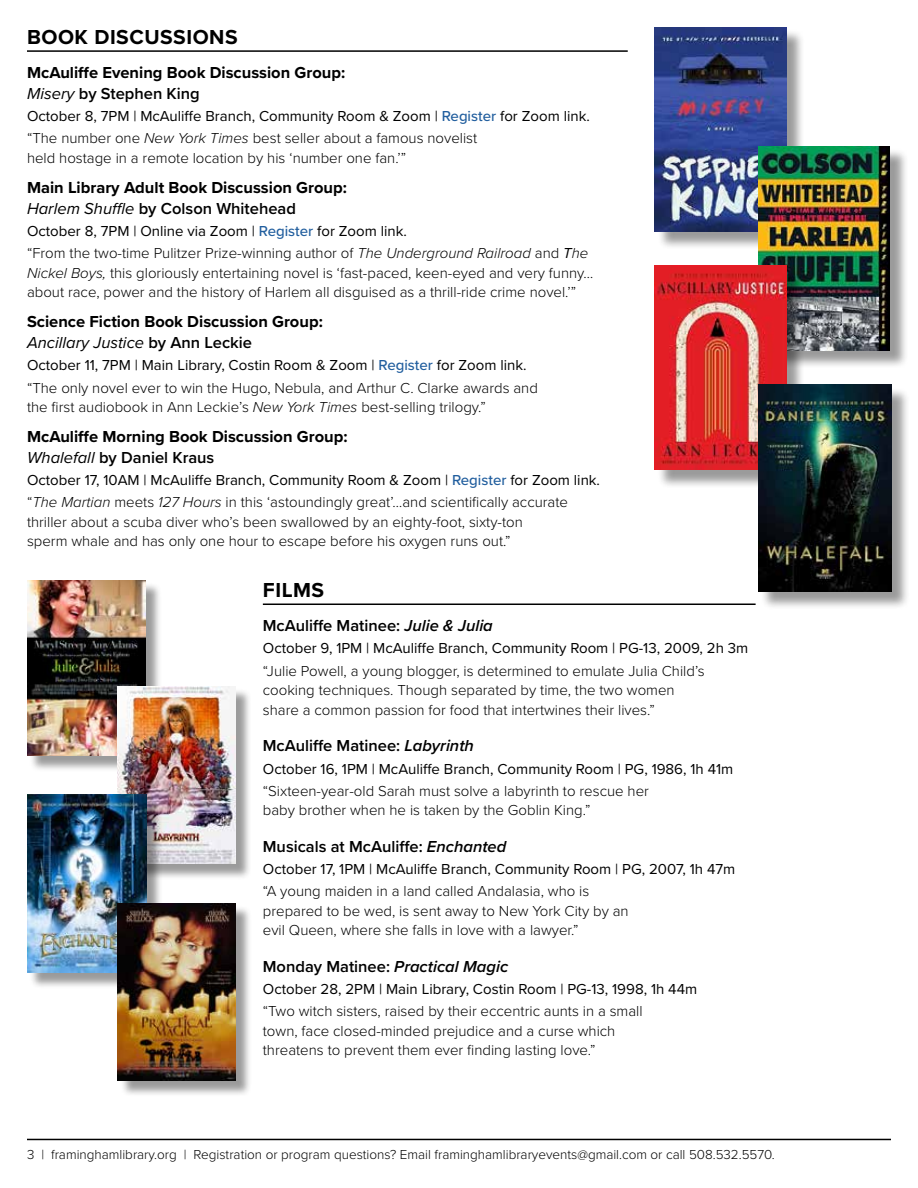
<style>
.page{position:relative;width:918px;height:1188px;background:#fff}
.page>*{position:absolute;margin:0;border:0;box-sizing:border-box;transform-origin:0 0}
.t1{font:700 21px "Proxima Nova";letter-spacing:.025em;color:#000}
.t2{font:700 16.5px/21px "Proxima Nova";color:#000}
.t3{font:600 16.5px "Proxima Nova";color:#000}
.t4{font:300 15px/19.5px "Proxima Nova";color:#000}
.t5{font:15px/22.2px "Proxima Nova";color:#000}
.t6{font:300 13.5px "Proxima Nova";color:#000}
.s1{font-weight:400;font-style:italic}
.s2{font-weight:600}
.s3{font-weight:500;color:#215e9e}
.s4{font-weight:300}
.s5{font-weight:300;font-style:italic}
.s6{font-weight:400}
.s7{font-style:italic}
</style>
<div class="page">
<div style="left:657px;top:29px;width:148px;height:221px;background:#000;opacity:.4"></div>
<img style="left:655px;top:27px;width:131px;height:204px">
<div style="left:760px;top:149px;width:148px;height:220px;background:#000;opacity:.4"></div>
<img style="left:758px;top:146px;width:132px;height:204px">
<div style="left:657px;top:268px;width:148px;height:220px;background:#000;opacity:.4"></div>
<img style="left:655px;top:266px;width:131px;height:204px">
<div style="left:760px;top:387px;width:150px;height:223px;background:#000;opacity:.4"></div>
<img style="left:758px;top:385px;width:133px;height:206px">
<div style="left:29px;top:582px;width:133px;height:190px;background:#000;opacity:.4"></div>
<img style="left:27px;top:580px;width:118px;height:175px">
<div style="left:120px;top:689px;width:132px;height:191px;background:#000;opacity:.4"></div>
<img style="left:118px;top:686px;width:118px;height:178px">
<div style="left:29px;top:797px;width:134px;height:192px;background:#000;opacity:.4"></div>
<img style="left:27px;top:795px;width:120px;height:177px">
<div style="left:120px;top:906px;width:132px;height:191px;background:#000;opacity:.4"></div>
<img style="left:118px;top:903px;width:118px;height:178px">
<hr style="left:27px;top:1139px;width:864px;height:1px;background:#000">
<hr style="left:27px;top:50px;width:601px;height:2px;background:#000">
<hr style="left:263px;top:604px;width:493px;height:1px;background:#000">
<h1 class="t1" style="left:27px;top:21px;width:212px">BOOK DISCUSSIONS</h1>
<p class="t2" style="left:27px;top:62px;width:320px">McAuliffe Evening Book Discussion Group:<br><span class="s1">Misery</span> <span class="s2">by Stephen King</span></p>
<p class="t5" style="left:27px;top:105px;width:564px">October 8, 7PM | McAuliffe Branch, Community Room &amp; Zoom | <span class="s3">Register</span> for Zoom link. <span class="s4">“The number one</span> <span class="s5">New York Times</span> <span class="s4">best seller about a famous novelist</span></p>
<p class="t4" style="left:27px;top:147px;width:381px">held hostage in a remote location by his ‘number one fan.’”</p>
<p class="t2" style="left:27px;top:177px;width:321px">Main Library Adult Book Discussion Group:<br><span class="s1">Harlem Shuffle</span> <span class="s2">by Colson Whitehead</span></p>
<p class="t4" style="left:27px;top:219px;width:563px;line-height:22.2px"><span class="s6">October 8, 7PM | Online via Zoom |</span> <span class="s3">Register</span> <span class="s6">for Zoom link.<br></span>“From the two-time Pulitzer Prize-winning author of <span class="s7">The Underground Railroad</span> and <span class="s1">T</span><span class="s7">he</span></p>
<p class="t4" style="left:27px;top:262px;width:568px"><span class="s7">Nickel Boys,</span> this gloriously entertaining novel is ‘fast-paced, keen-eyed and very funny… about race, power and the history of Harlem all disguised as a thrill-ride crime novel.’”</p>
<p class="t2" style="left:27px;top:311px;width:297px">Science Fiction Book Discussion Group:<br><span class="s1">Ancillary Justice</span> <span class="s2">by Ann Leckie</span></p>
<p class="t4" style="left:27px;top:353px;width:512px;line-height:22.2px"><span class="s6">October 11, 7PM | Main Library, Costin Room &amp; Zoom |</span> <span class="s3">Register</span> <span class="s6">for Zoom link. </span>“The only novel ever to win the Hugo, Nebula, and Arthur C. Clarke awards and</p>
<p class="t4" style="left:27px;top:397px;width:460px">the first audiobook in Ann Leckie’s <span class="s7">New York Times</span> best-selling trilogy.”</p>
<p class="t2" style="left:27px;top:426px;width:322px">McAuliffe Morning Book Discussion Group:<br><span class="s1">Whalefall</span> <span class="s2">by Daniel Kraus</span></p>
<p class="t5" style="left:27px;top:468px;width:575px">October 17, 10AM | McAuliffe Branch, Community Room &amp; Zoom | <span class="s3">Register</span> for Zoom link. <span class="s4">“</span><span class="s5">The Martian</span> <span class="s4">meets</span> <span class="s5">127 Hours</span> <span class="s4">in this ‘astoundingly great’…and scientifically accurate</span></p>
<p class="t4" style="left:27px;top:511px;width:497px">thriller about a scuba diver who’s been swallowed by an eighty-foot, sixty-ton sperm whale and has only one hour to escape before his oxygen runs out.”</p>
<h1 class="t1" style="left:263px;top:574px;width:63px">FILMS</h1>
<p class="t3" style="left:263px;top:613px;width:232px">McAuliffe Matinee: <span class="s7">Julie &amp; Julia</span></p>
<p class="t5" style="left:263px;top:637px;width:487px">October 9, 1PM | McAuliffe Branch, Community Room | PG-13, 2009, 2h 3m</p>
<p class="t4" style="left:263px;top:660px;width:443px">“Julie Powell, a young blogger, is determined to emulate Julia Child’s cooking techniques. Though separated by time, the two women share a common passion for food that intertwines their lives.”</p>
<p class="t3" style="left:263px;top:734px;width:213px">McAuliffe Matinee: <span class="s7">Labyrinth</span></p>
<p class="t5" style="left:263px;top:757px;width:472px">October 16, 1PM | McAuliffe Branch, Community Room | PG, 1986, 1h 41m</p>
<p class="t4" style="left:263px;top:780px;width:388px">“Sixteen-year-old Sarah must solve a labyrinth to rescue her baby brother when he is taken by the Goblin King.”</p>
<p class="t3" style="left:263px;top:834px;width:245px">Musicals at McAuliffe: <span class="s7">Enchanted</span></p>
<p class="t5" style="left:263px;top:857px;width:474px">October 17, 1PM | McAuliffe Branch, Community Room | PG, 2007, 1h 47m</p>
<p class="t4" style="left:263px;top:881px;width:367px">“A young maiden in a land called Andalasia, who is prepared to be wed, is sent away to New York City by an evil Queen, where she falls in love with a lawyer.”</p>
<p class="t3" style="left:263px;top:954px;width:247px">Monday Matinee: <span class="s7">Practical Magic</span></p>
<p class="t5" style="left:263px;top:977px;width:436px">October 28, 2PM | Main Library, Costin Room | PG-13, 1998, 1h 44m</p>
<p class="t4" style="left:263px;top:1001px;width:381px">“Two witch sisters, raised by their eccentric aunts in a small town, face closed-minded prejudice and a curse which threatens to prevent them ever finding lasting love.”</p>
<p class="t6" style="left:27px;top:1145px;width:749px">3 | framinghamlibrary.org | Registration or program questions? Email framinghamlibraryevents@gmail.com or call 508.532.5570.</p>
</div>
